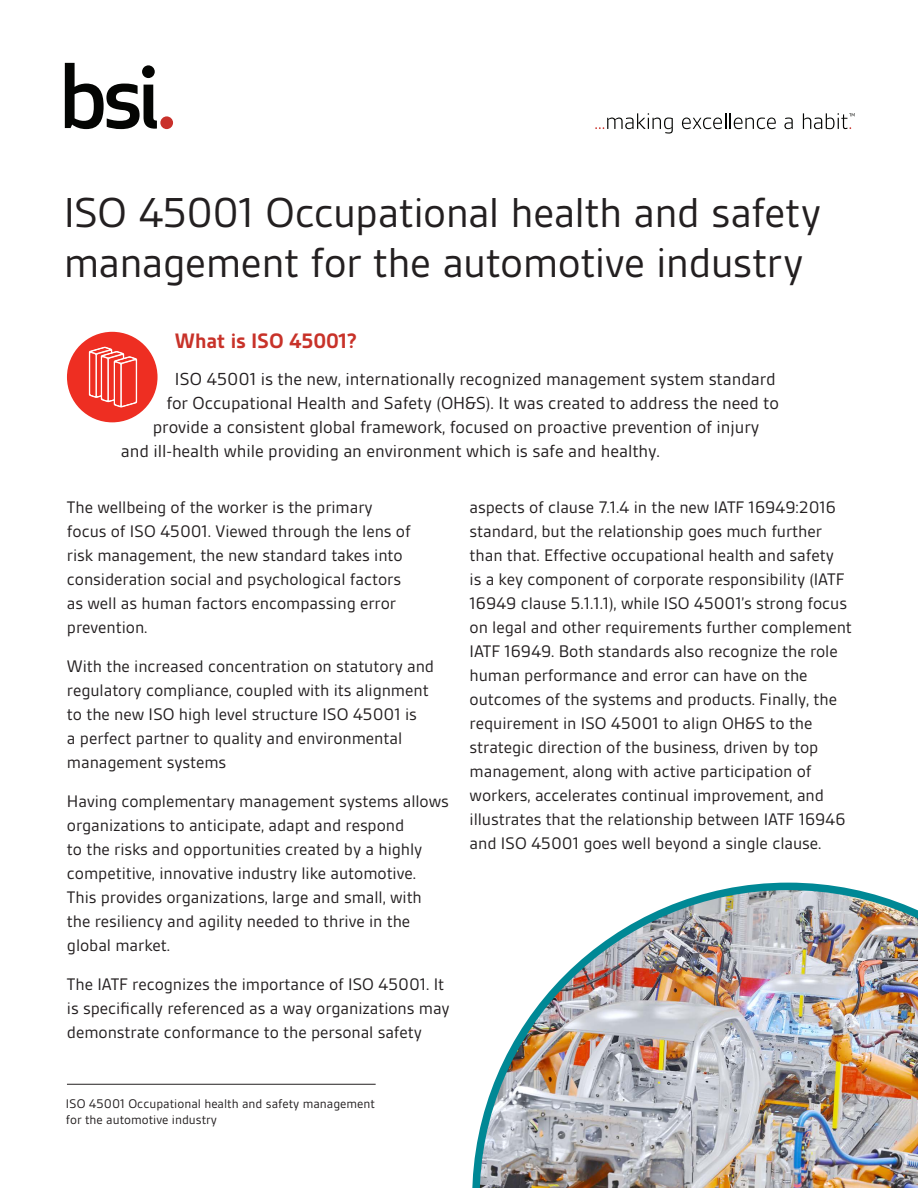
<style>
.page{position:relative;width:918px;height:1188px;background:#fff}
.page>*{position:absolute;margin:0;border:0;box-sizing:border-box;transform-origin:0 0}
.heading_1_BSI_1st_Le{font:45px/49.5px "BSI Gesta";letter-spacing:-.015em;color:#231f20}
.Normal__Web{font:700 22.5px "BSI Gesta";letter-spacing:-.005em;color:#c83229}
.Normal__Web-2{font:18.75px "BSI Gesta";letter-spacing:-.005em;color:#231f20}
.Normal__Web-3{font:18px/24px "BSI Gesta";letter-spacing:-.005em;color:#231f20}
.t1{font:13.5px/16.2px "BSI Gesta";color:#231f20}
</style>
<div class="page">
<img style="left:472px;top:883px;width:446px;height:305px">
<svg style="left:65px;top:63px;width:92px;height:66px"></svg>
<div style="left:160px;top:116px;width:13px;height:13px;background:#c9312b;border-radius:50%"></div>
<svg style="left:595px;top:113px;width:78px;height:21px"></svg>
<svg style="left:682px;top:113px;width:94px;height:16px"></svg>
<svg style="left:784px;top:118px;width:9px;height:11px"></svg>
<svg style="left:803px;top:113px;width:52px;height:16px"></svg>
<hr style="left:67px;top:1084px;width:309px;height:1px;background:#231f20">
<div style="left:67px;top:332px;width:91px;height:90px;background:#ee2e22;border-radius:50%"></div>
<svg style="left:89px;top:347px;width:48px;height:60px"></svg>
<p class="heading_1_BSI_1st_Le" style="left:64px;top:188px;width:759px">ISO 45001 Occupational health and safety management for the automotive industry</p>
<p class="Normal__Web" style="left:175px;top:329px;width:184px">What is ISO 45001?</p>
<p class="Normal__Web-2" style="left:175px;top:369px;width:602px">ISO 45001 is the new, internationally recognized management system standard</p>
<p class="Normal__Web-2" style="left:166px;top:393px;width:614px">for Occupational Health and Safety (OH&amp;S). It was created to address the need to</p>
<p class="Normal__Web-2" style="left:153px;top:417px;width:608px">provide a consistent global framework, focused on proactive prevention of injury</p>
<p class="Normal__Web-2" style="left:121px;top:441px;width:541px">and ill-health while providing an environment which is safe and healthy.</p>
<p class="Normal__Web-3" style="left:67px;top:496px;width:345px">The wellbeing of the worker is the primary focus of ISO 45001. Viewed through the lens of risk management, the new standard takes into consideration social and psychological factors as well as human factors encompassing error prevention.</p>
<p class="Normal__Web-3" style="left:67px;top:654px;width:369px">With the increased concentration on statutory and regulatory compliance, coupled with its alignment to the new ISO high level structure ISO 45001 is<br>a perfect partner to quality and environmental management systems</p>
<p class="Normal__Web-3" style="left:67px;top:789px;width:383px">Having complementary management systems allows organizations to anticipate, adapt and respond<br>to the risks and opportunities created by a highly competitive, innovative industry like automotive.<br>This provides organizations, large and small, with the resiliency and agility needed to thrive in the global market.</p>
<p class="Normal__Web-3" style="left:67px;top:972px;width:384px">The IATF recognizes the importance of ISO 45001. It is specifically referenced as a way organizations may demonstrate conformance to the personal safety</p>
<p class="Normal__Web-3" style="left:470px;top:496px;width:384px">aspects of clause 7.1.4 in the new IATF 16949:2016 standard, but the relationship goes much further than that. Effective occupational health and safety<br>is a key component of corporate responsibility (IATF 16949 clause 5.1.1.1), while ISO 45001’s strong focus on legal and other requirements further complement IATF 16949. Both standards also recognize the role human performance and error can have on the outcomes of the systems and products. Finally, the requirement in ISO 45001 to align OH&amp;S to the strategic direction of the business, driven by top management, along with active participation of workers, accelerates continual improvement, and illustrates that the relationship between IATF 16946 and ISO 45001 goes well beyond a single clause.</p>
<p class="t1" style="left:66px;top:1095px;width:311px">ISO 45001 Occupational health and safety management for the automotive industry</p>
</div>
